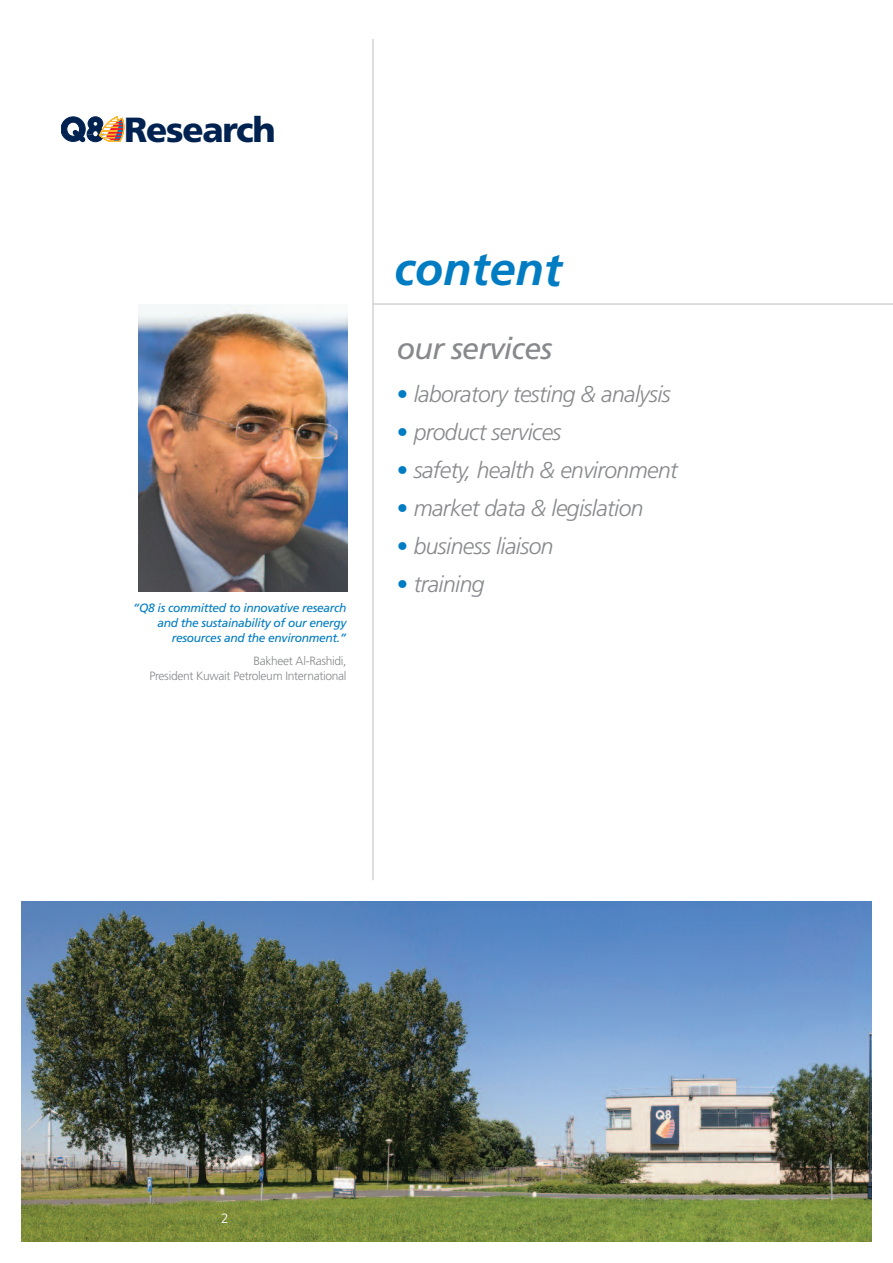
<style>
.page{position:relative;width:893px;height:1263px;background:#fff}
.page>*{position:absolute;margin:0;border:0;box-sizing:border-box;transform-origin:0 0}
.t1{font:italic 700 46.5px "Frutiger";letter-spacing:-.005em;color:#007cc2}
.t2{font:900 34.95px "Frutiger";letter-spacing:-.035em;color:#002250}
.t3{font:italic 30.45px "Frutiger";letter-spacing:-.025em;color:#87898c}
.t4{font:italic 300 22.8px "Frutiger";letter-spacing:-.025em;color:#87898c}
.t5{font:300 13.5px "Frutiger";color:#fff}
.t6{font:italic 12px/15px "Frutiger";letter-spacing:-.025em;color:#007cc2;text-align:right}
.t7{font:300 12px/15px "Frutiger";letter-spacing:-.025em;color:#87898c;text-align:right}
.s1{font-style:normal;color:#007cc2}
</style>
<div class="page">
<img style="left:21px;top:901px;width:851px;height:341px">
<hr style="left:373px;top:39px;width:1px;height:841px;background:#bcbdc0">
<hr style="left:374px;top:304px;width:519px;height:1px;background:#bcbdc0">
<svg style="left:61px;top:116px;width:64px;height:26px"></svg>
<img style="left:138px;top:305px;width:210px;height:286px">
<h2 class="t2" style="left:124px;top:115px;width:153px">Research</h2>
<p class="t6" style="left:133px;top:601px;width:215px">“Q8 is committed to innovative research and the sustainability of our energy resources and the environment.”</p>
<p class="t7" style="left:149px;top:655px;width:199px">Bakheet Al-Rashidi,<br>President Kuwait Petroleum International</p>
<h1 class="t1" style="left:394px;top:250px;width:169px">content</h1>
<h3 class="t3" style="left:397px;top:336px;width:157px">our services</h3>
<p class="t4" style="left:397px;top:385px;width:276px"><span class="s1">•</span> laboratory testing &amp; analysis</p>
<p class="t4" style="left:397px;top:423px;width:166px"><span class="s1">•</span> product services</p>
<p class="t4" style="left:397px;top:461px;width:283px"><span class="s1">•</span> safety, health &amp; environment</p>
<p class="t4" style="left:397px;top:499px;width:248px"><span class="s1">•</span> market data &amp; legislation</p>
<p class="t4" style="left:397px;top:537px;width:158px"><span class="s1">•</span> business liaison</p>
<p class="t4" style="left:397px;top:575px;width:89px"><span class="s1">•</span> training</p>
<p class="t5" style="left:221px;top:1213px;width:9px">2</p>
</div>
